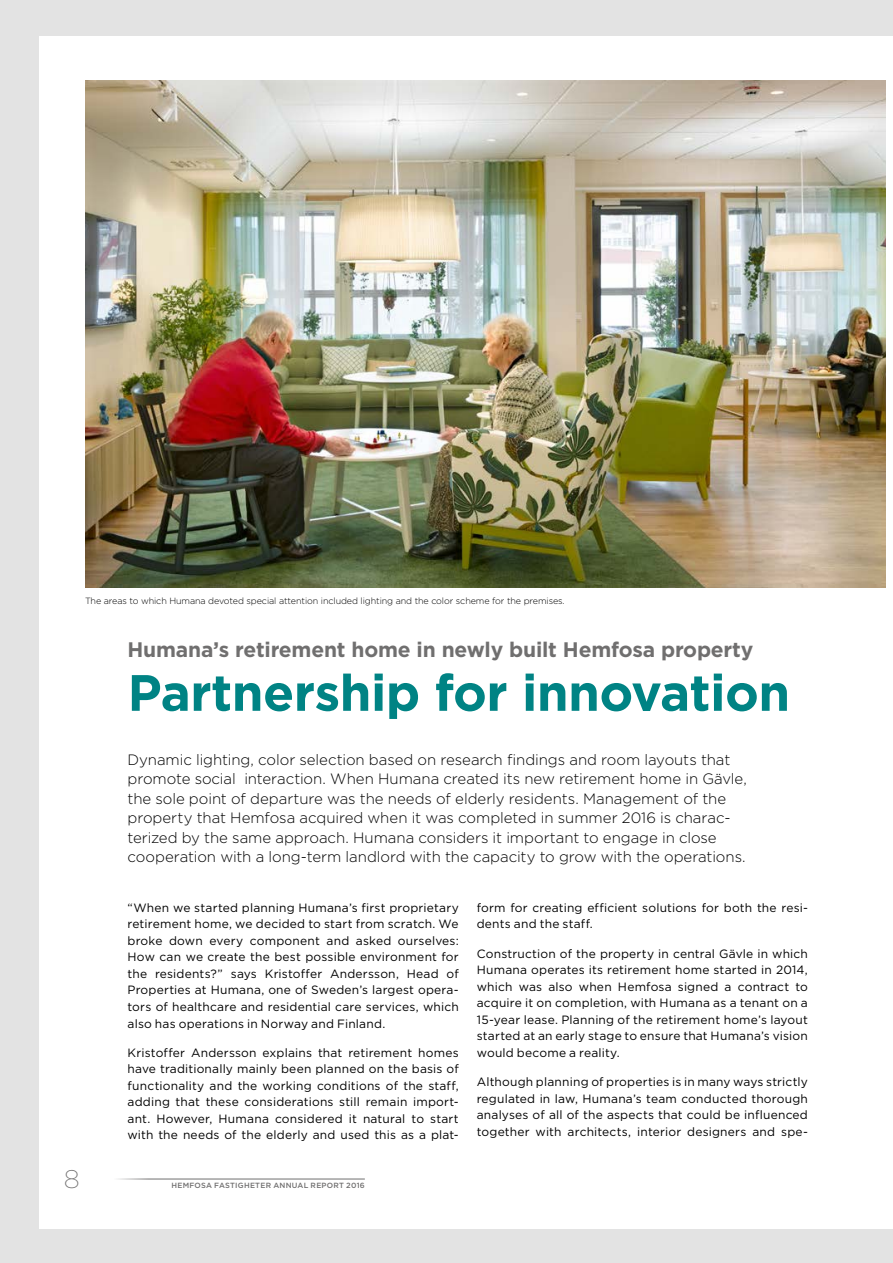
<style>
.page{position:relative;width:893px;height:1263px;background:#e3e3e3}
.page>*{position:absolute;margin:0;border:0;box-sizing:border-box;transform-origin:0 0}
.t1{font:700 51px "Gotham";letter-spacing:-.01em;color:#008384}
.t2{font:200 25.5px "Gotham";color:#706f6f}
.t3{font:700 21px "Gotham";letter-spacing:-.01em;color:#706f6f}
.t4{font:300 15px/19.5px "Gotham";letter-spacing:-.005em;color:#000}
.t5{font:12px/16.5px "Gotham";letter-spacing:.015em;color:#000;text-align:justify}
.t6{font:300 9px "Gotham";letter-spacing:-.01em;color:#000}
.t7{font:500 7.5px "Gotham";letter-spacing:.035em;color:#706f6f}
</style>
<div class="page">
<div style="left:40px;top:37px;width:853px;height:1192px;background:#fff"></div>
<img style="left:85px;top:81px;width:800px;height:506px">
<hr style="left:100px;top:1178px;width:265px;height:1px;background:#706f6f">
<p class="t6" style="left:85px;top:595px;width:481px">The areas to which Humana devoted special attention included lighting and the color scheme for the premises.</p>
<h3 class="t3" style="left:128px;top:635px;width:627px">Humana’s retirement home in newly built Hemfosa property</h3>
<h1 class="t1" style="left:128px;top:659px;width:664px">Partnership for innovation</h1>
<p class="t4" style="left:128px;top:749px;width:621px">Dynamic lighting, color selection based on research findings and room layouts that promote social interaction. When Humana created its new retirement home in Gävle, the sole point of departure was the needs of elderly residents. Management of the property that Hemfosa acquired when it was completed in summer 2016 is charac&shy;terized by the same approach. Humana considers it important to engage in close cooperation with a long-term landlord with the capacity to grow with the operations.</p>
<h2 class="t2" style="left:64px;top:1163px;width:18px">8</h2>
<p class="t5" style="left:128px;top:899px;width:333px">“When we started planning Humana’s first proprietary retirement home, we decided to start from scratch. We broke down every component and asked ourselves:<br>How can we create the best possible environment for the residents?” says Kristoffer Andersson, Head of Properties at Humana, one of Sweden’s largest opera&shy;tors of healthcare and residential care services, which also has operations in Norway and Finland.</p>
<p class="t5" style="left:128px;top:1044px;width:333px">Kristoffer Andersson explains that retirement homes have traditionally mainly been planned on the basis of functionality and the working conditions of the staff, adding that these considerations still remain import&shy;ant. However, Humana considered it natural to start with the needs of the elderly and used this as a plat-</p>
<p class="t7" style="left:171px;top:1180px;width:195px">HEMFOSA FASTIGHETER ANNUAL REPORT 2016</p>
<p class="t5" style="left:477px;top:899px;width:333px">form for creating efficient solutions for both the resi&shy;dents and the staff.</p>
<p class="t5" style="left:477px;top:945px;width:333px">Construction of the property in central Gävle in which Humana operates its retirement home started in 2014, which was also when Hemfosa signed a contract to acquire it on completion, with Humana as a tenant on a 15-year lease. Planning of the retirement home’s layout started at an early stage to ensure that Humana’s vision would become a reality.</p>
<p class="t5" style="left:477px;top:1073px;width:333px">Although planning of properties is in many ways strictly regulated in law, Humana’s team conducted thorough analyses of all of the aspects that could be influenced together with architects, interior designers and spe-</p>
</div>
